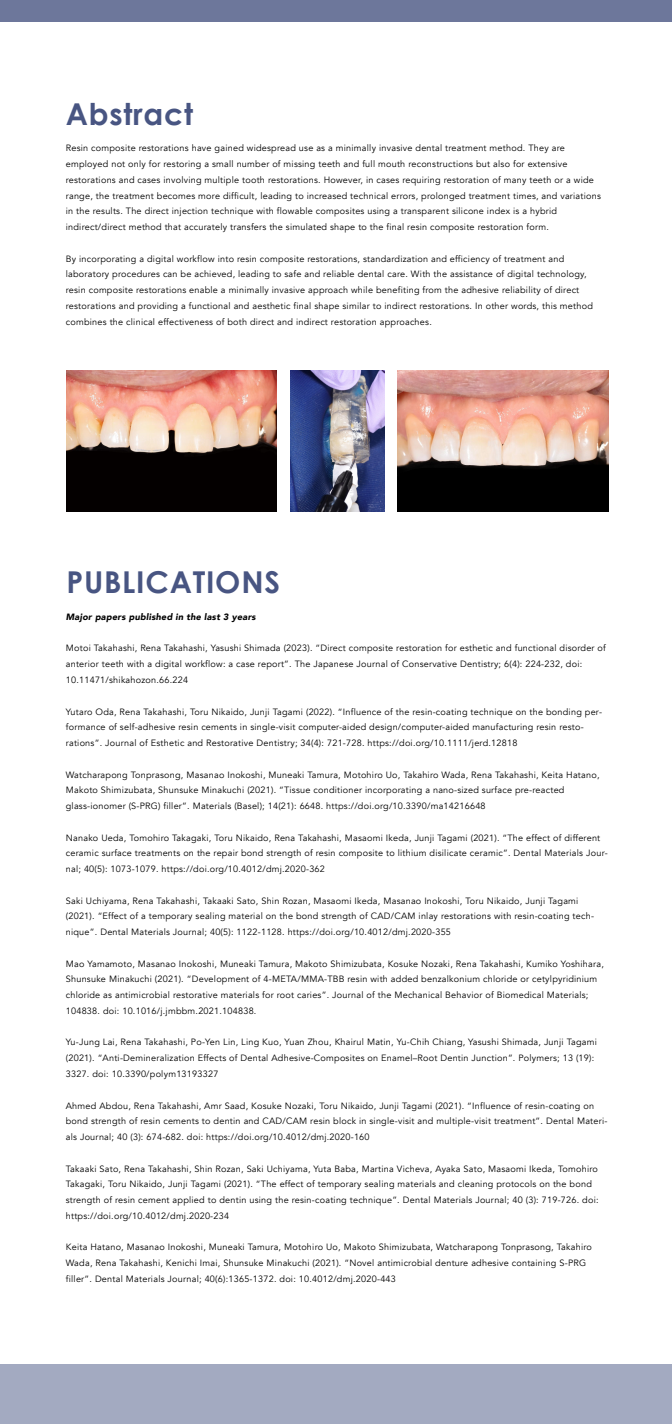
<style>
.page{position:relative;width:672px;height:1424px;background:#fff}
.page>*{position:absolute;margin:0;border:0;box-sizing:border-box;transform-origin:0 0}
.t1{font:700 30.1px "Century Gothic";letter-spacing:.025em;color:#485582}
.t2{font:9.1px/15.7px "Avenir";letter-spacing:.025em;color:#000}
.t3{font:italic 900 9.1px "Avenir";letter-spacing:.025em;color:#000}
</style>
<div class="page">
<div style="left:0;top:1364px;width:672px;height:59px;background:#a3aac1"></div>
<div style="left:0;top:0;width:672px;height:21px;background:#6d779b"></div>
<img style="left:66px;top:371px;width:211px;height:140px">
<img style="left:291px;top:371px;width:94px;height:140px">
<img style="left:398px;top:371px;width:210px;height:140px">
<h1 class="t1" style="left:66px;top:91px;width:129px">Abstract</h1>
<p class="t2" style="left:66px;top:140px;width:537px">Resin composite restorations have gained widespread use as a minimally invasive dental treatment method. They are employed not only for restoring a small number of missing teeth and full mouth reconstructions but also for extensive restorations and cases involving multiple tooth restorations. However, in cases requiring restoration of many teeth or a wide range, the treatment becomes more difficult, leading to increased technical errors, prolonged treatment times, and variations in the results. The direct injection technique with flowable composites using a transparent silicone index is a hybrid indirect/direct method that accurately transfers the simulated shape to the final resin composite restoration form.</p>
<p class="t2" style="left:66px;top:251px;width:529px">By incorporating a digital workflow into resin composite restorations, standardization and efficiency of treatment and laboratory procedures can be achieved, leading to safe and reliable dental care. With the assistance of digital technology, resin composite restorations enable a minimally invasive approach while benefiting from the adhesive reliability of direct restorations and providing a functional and aesthetic final shape similar to indirect restorations. In other words, this method combines the clinical effectiveness of both direct and indirect restoration approaches.</p>
<h1 class="t1" style="left:66px;top:559px;width:215px">PUBLICATIONS</h1>
<p class="t3" style="left:66px;top:609px;width:191px">Major papers published in the last 3 years</p>
<p class="t2" style="left:66px;top:640px;width:542px">Motoi Takahashi, Rena Takahashi, Yasushi Shimada (2023). “Direct composite restoration for esthetic and functional disorder of anterior teeth with a digital workflow: a case report”. The Japanese Journal of Conservative Dentistry; 6(4): 224-232, doi:<br>10.11471/shikahozon.66.224</p>
<p class="t2" style="left:66px;top:703px;width:538px">Yutaro Oda, Rena Takahashi, Toru Nikaido, Junji Tagami (2022). “Influence of the resin-coating technique on the bonding per&shy;formance of self-adhesive resin cements in single-visit computer-aided design/computer-aided manufacturing resin resto&shy;rations”. Journal of Esthetic and Restorative Dentistry; 34(4): 721-728. https://doi.org/10.1111/jerd.12818</p>
<p class="t2" style="left:66px;top:766px;width:535px">Watcharapong Tonprasong, Masanao Inokoshi, Muneaki Tamura, Motohiro Uo, Takahiro Wada, Rena Takahashi, Keita Hatano,<br>Makoto Shimizubata, Shunsuke Minakuchi (2021). “Tissue conditioner incorporating a nano-sized surface pre-reacted glass-ionomer (S-PRG) filler”. Materials (Basel); 14(21): 6648. https://doi.org/10.3390/ma14216648</p>
<p class="t2" style="left:66px;top:829px;width:544px">Nanako Ueda, Tomohiro Takagaki, Toru Nikaido, Rena Takahashi, Masaomi Ikeda, Junji Tagami (2021). “The effect of different ceramic surface treatments on the repair bond strength of resin composite to lithium disilicate ceramic”. Dental Materials Jour&shy;nal; 40(5): 1073-1079. https://doi.org/10.4012/dmj.2020-362</p>
<p class="t2" style="left:66px;top:892px;width:530px">Saki Uchiyama, Rena Takahashi, Takaaki Sato, Shin Rozan, Masaomi Ikeda, Masanao Inokoshi, Toru Nikaido, Junji Tagami (2021). “Effect of a temporary sealing material on the bond strength of CAD/CAM inlay restorations with resin-coating tech&shy;nique”. Dental Materials Journal; 40(5): 1122-1128. https://doi.org/10.4012/dmj.2020-355</p>
<p class="t2" style="left:66px;top:955px;width:540px">Mao Yamamoto, Masanao Inokoshi, Muneaki Tamura, Makoto Shimizubata, Kosuke Nozaki, Rena Takahashi, Kumiko Yoshihara, Shunsuke Minakuchi (2021). “Development of 4-META/MMA-TBB resin with added benzalkonium chloride or cetylpyridinium chloride as antimicrobial restorative materials for root caries”. Journal of the Mechanical Behavior of Biomedical Materials; 104838. doi: 10.1016/j.jmbbm.2021.104838.</p>
<p class="t2" style="left:66px;top:1034px;width:533px">Yu-Jung Lai, Rena Takahashi, Po-Yen Lin, Ling Kuo, Yuan Zhou, Khairul Matin, Yu-Chih Chiang, Yasushi Shimada, Junji Tagami (2021). “Anti-Demineralization Effects of Dental Adhesive-Composites on Enamel–Root Dentin Junction”. Polymers; 13 (19):<br>3327. doi: 10.3390/polym13193327</p>
<p class="t2" style="left:66px;top:1097px;width:543px">Ahmed Abdou, Rena Takahashi, Amr Saad, Kosuke Nozaki, Toru Nikaido, Junji Tagami (2021). “Influence of resin-coating on bond strength of resin cements to dentin and CAD/CAM resin block in single-visit and multiple-visit treatment”. Dental Materi&shy;als Journal; 40 (3): 674-682. doi: https://doi.org/10.4012/dmj.2020-160</p>
<p class="t2" style="left:66px;top:1160px;width:534px">Takaaki Sato, Rena Takahashi, Shin Rozan, Saki Uchiyama, Yuta Baba, Martina Vicheva, Ayaka Sato, Masaomi Ikeda, Tomohiro Takagaki, Toru Nikaido, Junji Tagami (2021). “The effect of temporary sealing materials and cleaning protocols on the bond strength of resin cement applied to dentin using the resin-coating technique”. Dental Materials Journal; 40 (3): 719-726. doi: https://doi.org/10.4012/dmj.2020-234</p>
<p class="t2" style="left:66px;top:1239px;width:528px">Keita Hatano, Masanao Inokoshi, Muneaki Tamura, Motohiro Uo, Makoto Shimizubata, Watcharapong Tonprasong, Takahiro<br>Wada, Rena Takahashi, Kenichi Imai, Shunsuke Minakuchi (2021). “Novel antimicrobial denture adhesive containing S-PRG filler”. Dental Materials Journal; 40(6):1365-1372. doi: 10.4012/dmj.2020-443</p>
</div>
